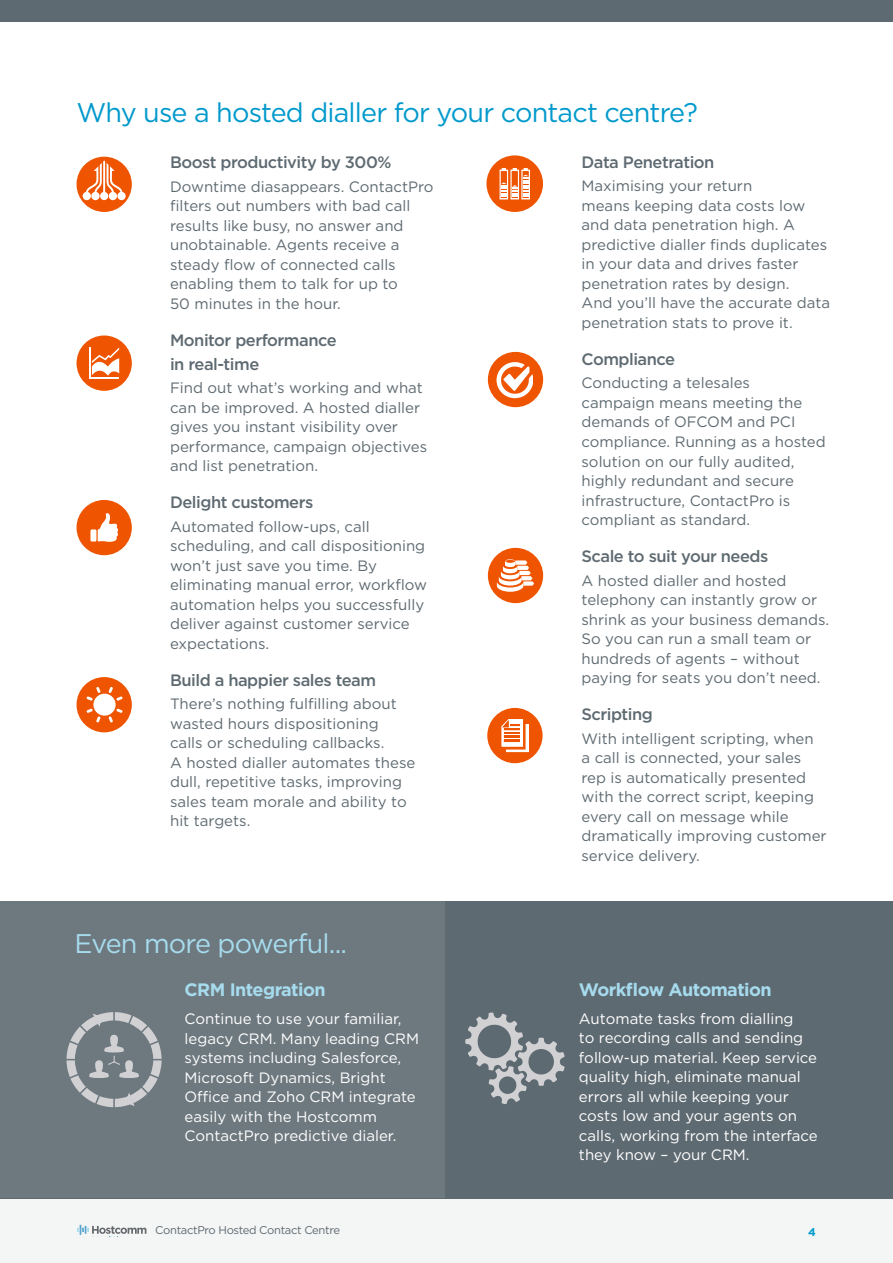
<style>
.page{position:relative;width:893px;height:1263px;background:#fff}
.page>*{position:absolute;margin:0;border:0;box-sizing:border-box;transform-origin:0 0}
.t1{font:27px "Gotham";letter-spacing:-.03em;color:#09c}
.t2{font:27px "Gotham";letter-spacing:-.03em;color:#a6dbed}
.t3{font:700 18px "Gotham";letter-spacing:-.03em;color:#a6dbed}
.t4{font:500 16.5px/24px "Gotham";letter-spacing:-.03em;color:#5e6a71}
.t5{font:15px/19.5px "Gotham";color:#5e6a71}
.t6{font:15px/19.5px "Gotham";color:#fff}
.t7{font:11.25px "Gotham";letter-spacing:-.03em;color:#5e6a71}
.t8{font:700 11.25px "Gotham";color:#09c}
</style>
<div class="page">
<div style="left:0;top:1199px;width:893px;height:64px;background:#f4f5f5"></div>
<svg style="left:77px;top:1225px;width:69px;height:10px"></svg>
<div style="left:0;top:0;width:893px;height:21px;background:#5e6a71"></div>
<div style="left:0;top:901px;width:893px;height:298px;background:#5e6a71"></div>
<div style="left:0;top:901px;width:445px;height:296px;background:#6e797f"></div>
<svg style="left:67px;top:1012px;width:95px;height:95px"></svg>
<svg style="left:465px;top:1012px;width:100px;height:92px"></svg>
<div style="left:486px;top:155px;width:57px;height:57px;background:#ef5400;border-radius:50%"></div>
<div style="left:77px;top:335px;width:55px;height:56px;background:#ef5400;border-radius:50%"></div>
<hr style="left:89px;top:347px;width:2px;height:32px;background:#fff">
<hr style="left:89px;top:377px;width:30px;height:2px;background:#fff">
<svg style="left:92px;top:347px;width:27px;height:29px"></svg>
<div style="left:77px;top:677px;width:55px;height:55px;background:#ef5400;border-radius:50%"></div>
<div style="left:93px;top:694px;width:23px;height:22px;background:#fff;border-radius:50%"></div>
<svg style="left:109px;top:708px;width:14px;height:14px"></svg>
<svg style="left:109px;top:687px;width:14px;height:14px"></svg>
<svg style="left:86px;top:687px;width:15px;height:14px"></svg>
<svg style="left:86px;top:708px;width:15px;height:14px"></svg>
<div style="left:488px;top:352px;width:55px;height:55px;background:#ef5400;border-radius:50%"></div>
<svg style="left:496px;top:362px;width:37px;height:36px"></svg>
<div style="left:488px;top:548px;width:55px;height:55px;background:#ef5400;border-radius:50%"></div>
<svg style="left:497px;top:559px;width:37px;height:33px"></svg>
<div style="left:487px;top:708px;width:56px;height:55px;background:#ef5400;border-radius:50%"></div>
<svg style="left:501px;top:719px;width:27px;height:33px"></svg>
<div style="left:77px;top:500px;width:55px;height:55px;background:#ef5400;border-radius:50%"></div>
<svg style="left:90px;top:513px;width:28px;height:29px"></svg>
<div style="left:77px;top:157px;width:55px;height:55px;background:#ef5400;border-radius:50%"></div>
<svg style="left:83px;top:160px;width:43px;height:40px"></svg>
<svg style="left:500px;top:168px;width:30px;height:31px"></svg>
<h1 class="t1" style="left:77px;top:96px;width:623px">Why use a hosted dialler for your contact centre?</h1>
<p class="t4" style="left:170px;top:150px;width:223px">Boost productivity by 300%</p>
<p class="t5" style="left:170px;top:176px;width:265px">Downtime diasappears. ContactPro filters out numbers with bad call results like busy, no answer and unobtainable. Agents receive a steady flow of connected calls enabling them to talk for up to<br>50 minutes in the hour.</p>
<p class="t4" style="left:170px;top:327px;width:168px">Monitor performance in real-time</p>
<p class="t5" style="left:170px;top:378px;width:259px">Find out what’s working and what can be improved. A hosted dialler gives you instant visibility over performance, campaign objectives and list penetration.</p>
<p class="t4" style="left:170px;top:490px;width:145px">Delight customers</p>
<p class="t5" style="left:170px;top:516px;width:258px">Automated follow-ups, call scheduling, and call dispositioning won’t just save you time. By eliminating manual error, workflow automation helps you successfully deliver against customer service expectations.</p>
<p class="t4" style="left:170px;top:668px;width:208px">Build a happier sales team</p>
<p class="t5" style="left:170px;top:694px;width:247px">There’s nothing fulfilling about wasted hours dispositioning<br>calls or scheduling callbacks.<br>A hosted dialler automates these dull, repetitive tasks, improving sales team morale and ability to hit targets.</p>
<h1 class="t2" style="left:75px;top:926px;width:274px">Even more powerful...</h1>
<p class="t3" style="left:185px;top:978px;width:143px">CRM Integration</p>
<p class="t6" style="left:185px;top:1009px;width:236px">Continue to use your familiar, legacy CRM. Many leading CRM systems including Salesforce,<br>Microsoft Dynamics, Bright<br>Office and Zoho CRM integrate easily with the Hostcomm<br>ContactPro predictive dialer.</p>
<p class="t4" style="left:581px;top:150px;width:134px">Data Penetration</p>
<p class="t5" style="left:581px;top:176px;width:250px">Maximising your return<br>means keeping data costs low and data penetration high. A predictive dialler finds duplicates in your data and drives faster penetration rates by design.<br>And you’ll have the accurate data penetration stats to prove it.</p>
<p class="t4" style="left:581px;top:347px;width:95px">Compliance</p>
<p class="t5" style="left:581px;top:373px;width:246px">Conducting a telesales campaign means meeting the demands of OFCOM and PCI compliance. Running as a hosted solution on our fully audited, highly redundant and secure infrastructure, ContactPro is compliant as standard.</p>
<p class="t4" style="left:581px;top:544px;width:188px">Scale to suit your needs</p>
<p class="t5" style="left:581px;top:570px;width:249px">A hosted dialler and hosted telephony can instantly grow or shrink as your business demands.<br>So you can run a small team or hundreds of agents – without paying for seats you don’t need.</p>
<p class="t4" style="left:581px;top:702px;width:73px">Scripting</p>
<p class="t5" style="left:581px;top:728px;width:247px">With intelligent scripting, when<br>a call is connected, your sales rep is automatically presented with the correct script, keeping every call on message while dramatically improving customer service delivery.</p>
<p class="t3" style="left:579px;top:977px;width:194px">Workflow Automation</p>
<p class="t6" style="left:579px;top:1008px;width:240px">Automate tasks from dialling<br>to recording calls and sending follow-up material. Keep service quality high, eliminate manual errors all while keeping your costs low and your agents on calls, working from the interface they know – your CRM.</p>
<p class="t7" style="left:155px;top:1222px;width:186px">ContactPro Hosted Contact Centre</p>
<p class="t8" style="left:808px;top:1224px;width:9px">4</p>
</div>
